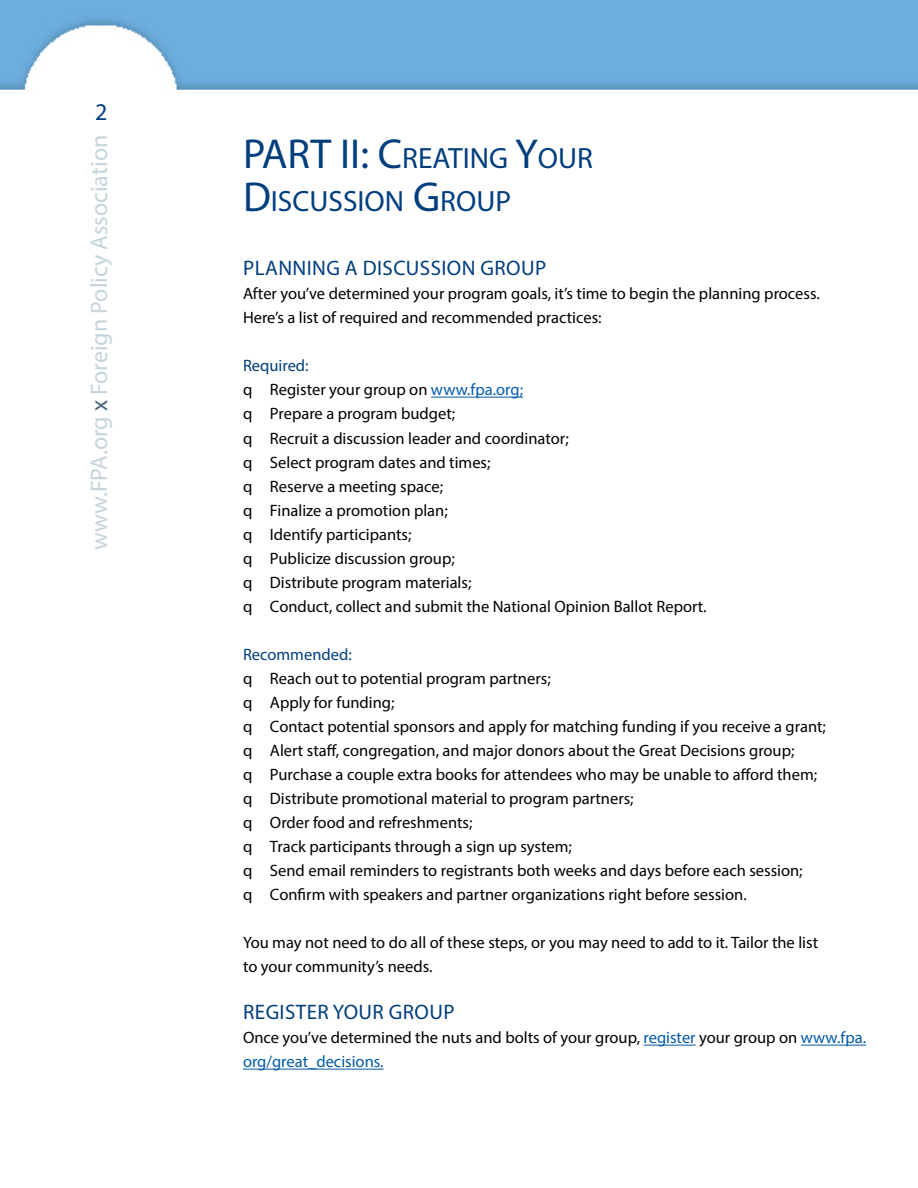
<style>
.page{position:relative;width:918px;height:1188px;background:#fff}
.page>*{position:absolute;margin:0;border:0;box-sizing:border-box;transform-origin:0 0}
.t1{font:42px "Myriad Pro";color:#003e7e}
.t2{font:29.4px/43.5px "Myriad Pro";color:#003e7e}
.t3{font:24px "Myriad Pro";color:#c5d5db}
.t4{font:24px "Myriad Pro";color:#003e7e}
.t5{font:21px "Myriad Pro";letter-spacing:.02em;color:#003e7e}
.t6{font:16.5px/24px "Myriad Pro";color:#000}
.t7{font:16.5px "Myriad Pro";color:#003e7e}
.s1{color:#46687d}
.s2{font-size:42px}
.s3{color:#003e7e}
.s4{color:#005baa}
</style>
<div class="page">
<img style="left:0;top:0;width:918px;height:1069px">
<hr style="left:431px;top:397px;width:92px;height:1px;background:#005baa">
<hr style="left:644px;top:1045px;width:52px;height:1px;background:#005baa">
<hr style="left:801px;top:1045px;width:65px;height:1px;background:#005baa">
<hr style="left:243px;top:1069px;width:141px;height:1px;background:#005baa">
<h3 class="t4" style="left:95px;top:97px;width:14px">2</h3>
<h3 class="t3" style="left:84px;top:550px;width:417px;rotate:-90deg">www.FPA.org <span class="s1">x</span> Foreign Policy Association</h3>
<h2 class="t2" style="left:243px;top:136px;width:352px;text-indent:97px"><span class="s2">II: C</span>REATING <span class="s2">Y</span>OUR<br><span class="s2">D</span>ISCUSSION <span class="s2">G</span>ROUP</h2>
<h1 class="t1" style="left:243px;top:128px;width:43px">PART</h1>
<p class="t5" style="left:243px;top:255px;width:305px">PLANNING A DISCUSSION GROUP</p>
<p class="t6" style="left:243px;top:282px;width:578px">After you’ve determined your program goals, it’s time to begin the planning process.<br>Here’s a list of required and recommended practices:</p>
<p class="t6" style="left:243px;top:354px;width:465px"><span class="s3">Required:<br></span>q Register your group on <span class="s4">www.fpa.org;<br></span>q Prepare a program budget;<br>q Recruit a discussion leader and coordinator;<br>q Select program dates and times;<br>q Reserve a meeting space;<br>q Finalize a promotion plan;<br>q Identify participants;<br>q Publicize discussion group;<br>q Distribute program materials;<br>q Conduct, collect and submit the National Opinion Ballot Report.</p>
<p class="t7" style="left:243px;top:644px;width:110px">Recommended:</p>
<p class="t6" style="left:243px;top:666px;width:584px">q Reach out to potential program partners;<br>q Apply for funding;<br>q Contact potential sponsors and apply for matching funding if you receive a grant; q Alert staff, congregation, and major donors about the Great Decisions group;<br>q Purchase a couple extra books for attendees who may be unable to afford them; q Distribute promotional material to program partners;<br>q Order food and refreshments;<br>q Track participants through a sign up system;<br>q Send email reminders to registrants both weeks and days before each session;<br>q Confirm with speakers and partner organizations right before session.</p>
<p class="t6" style="left:243px;top:930px;width:577px">You may not need to do all of these steps, or you may need to add to it. Tailor the list to your community’s needs.</p>
<p class="t5" style="left:243px;top:999px;width:213px">REGISTER YOUR GROUP</p>
<p class="t6" style="left:243px;top:1026px;width:625px">Once you’ve determined the nuts and bolts of your group, <span class="s4">register</span> your group on <span class="s4">www.fpa. org/great_decisions.</span></p>
</div>
